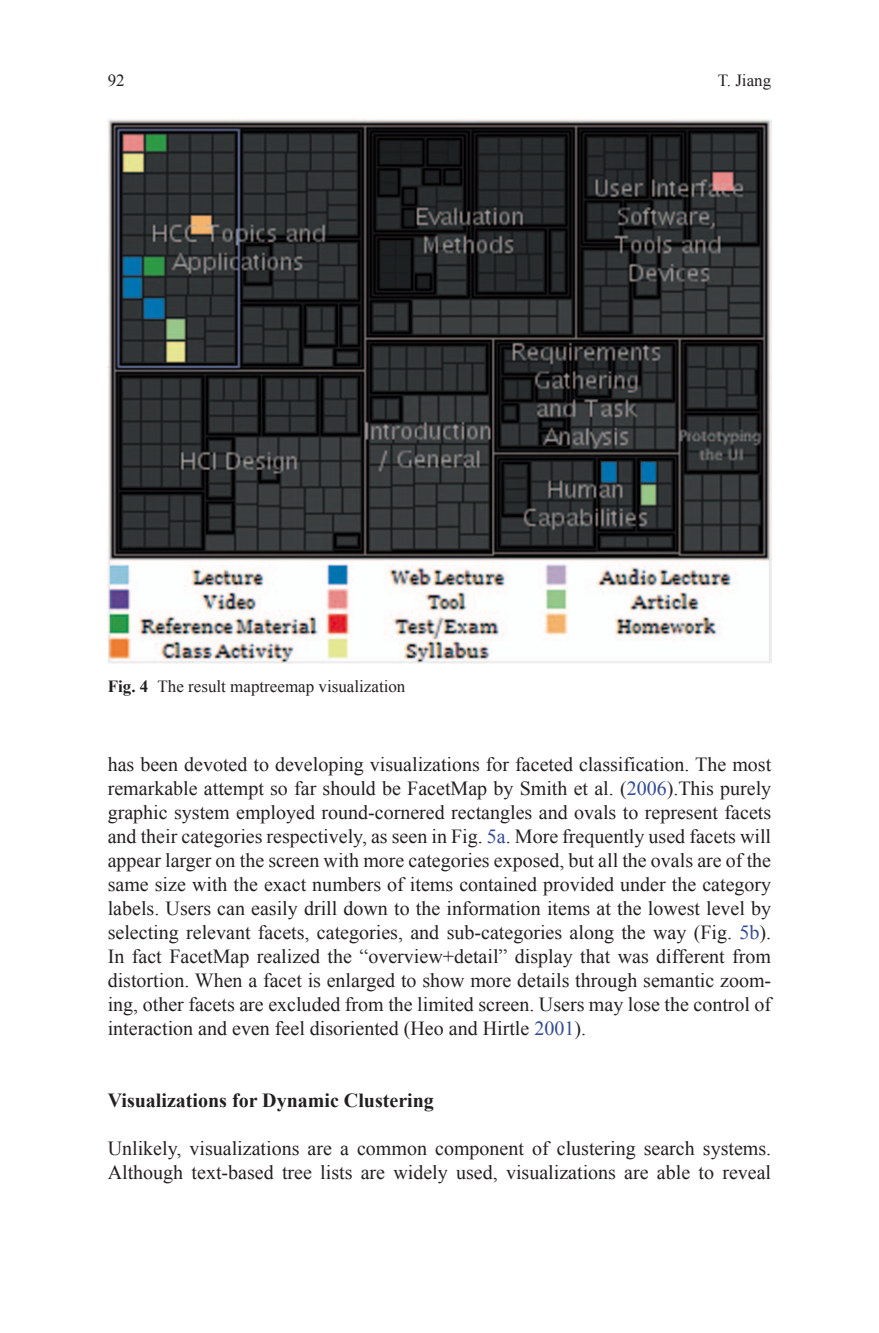
<style>
.page{position:relative;width:879px;height:1333px;background:#fff}
.page>*{position:absolute;margin:0;border:0;box-sizing:border-box;transform-origin:0 0}
.t1{font:20px/24px "Times New Roman";color:#231f20;text-align:justify}
.t2{font:700 20px "Times New Roman";color:#231f20}
.t3{font:17px "Times New Roman";color:#231f20}
.s1{font-weight:700}
.s2{color:#324a97}
</style>
<div class="page">
<img style="left:108px;top:118px;width:663px;height:545px">
<p class="t3" style="left:108px;top:69px;width:18px">92</p>
<p class="t3" style="left:718px;top:69px;width:55px">T. Jiang</p>
<p class="t3" style="left:108px;top:675px;width:299px"><span class="s1">Fig. 4</span> The result maptreemap visualization</p>
<p class="t1" style="left:108px;top:751px;width:665px">has been devoted to developing visualizations for faceted classification. The most remarkable attempt so far should be FacetMap by Smith et al. (<span class="s2">2006</span>).This purely graphic system employed round-cornered rectangles and ovals to represent facets and their categories respectively, as seen in Fig. <span class="s2">5a</span>. More frequently used facets will appear larger on the screen with more categories exposed, but all the ovals are of the same size with the exact numbers of items contained provided under the category labels. Users can easily drill down to the information items at the lowest level by selecting relevant facets, categories, and sub-categories along the way (Fig. <span class="s2">5b</span>).<br>In fact FacetMap realized the “overview+detail” display that was different from distortion. When a facet is enlarged to show more details through semantic zoom&shy;ing, other facets are excluded from the limited screen. Users may lose the control of interaction and even feel disoriented (Heo and Hirtle <span class="s2">2001</span>).</p>
<p class="t2" style="left:108px;top:1086px;width:328px">Visualizations for Dynamic Clustering</p>
<p class="t1" style="left:108px;top:1135px;width:665px">Unlikely, visualizations are a common component of clustering search systems.<br>Although text-based tree lists are widely used, visualizations are able to reveal</p>
</div>
